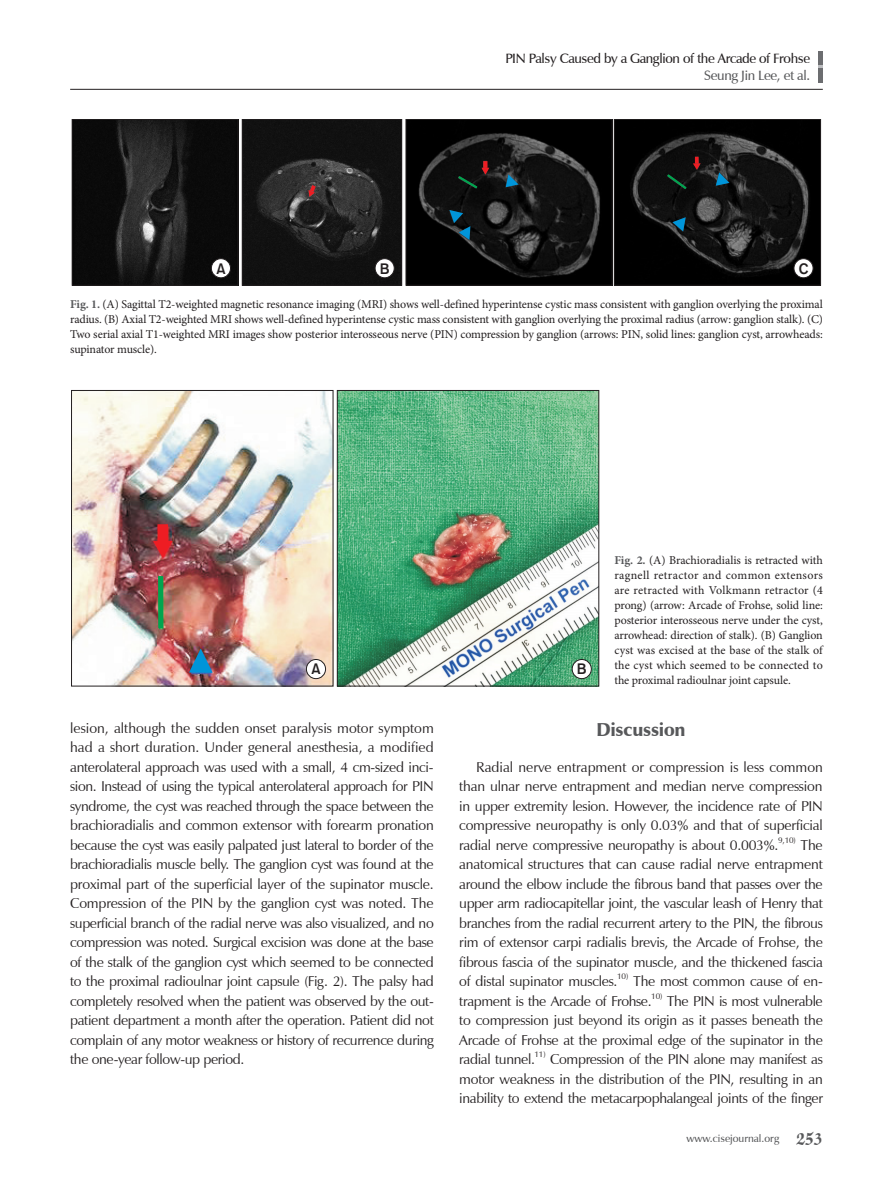
<style>
.page{position:relative;width:893px;height:1191px;background:#fff}
.page>*{position:absolute;margin:0;border:0;box-sizing:border-box;transform-origin:0 0}
.t1{font:900 18.75px "Zapf Humanist 601 BT";letter-spacing:-.01em;color:#57585a}
.t2{font:15px "Gothic 725 BT Bold A";color:#231f20}
.t3{font:14.25px/19.5px "Zapf Humanist 601 BT";letter-spacing:-.025em;color:#231f20;text-align:justify}
.t4{font:600 13.5px "Zapf Humanist 601 BT";letter-spacing:-.025em;color:#231f20}
.t5{font:600 13.5px "Zapf Humanist 601 BT";letter-spacing:-.025em;color:#57585a}
.t6{font:12px/15px "Minion Pro";letter-spacing:-.01em;color:#231f20;text-align:justify}
.t7{font:600 10.5px "Zapf Humanist 601 BT";color:#57585a}
.t8{font:8.25px "Zapf Humanist 601 BT";letter-spacing:-.02em;color:#231f20}
.s1{font-weight:700;color:#57585a}
.s2{font-family:"Zapf Chancery IT Cby BT";font-weight:700;font-size:19.5px}
</style>
<div class="page">
<hr style="left:819px;top:51px;width:4px;height:32px;background:#6c6d70">
<hr style="left:70px;top:89px;width:753px;height:1px;background:#231f20">
<svg style="left:72px;top:119px;width:749px;height:167px;background:#161616"></svg>
<div style="left:211px;top:259px;width:19px;height:19px;background:#fff;border-radius:50%"></div>
<div style="left:211px;top:258px;width:20px;height:20px;border:1px solid #231f20;border-radius:50%"></div>
<div style="left:794px;top:259px;width:19px;height:19px;background:#fff;border-radius:50%"></div>
<div style="left:794px;top:258px;width:19px;height:20px;border:1px solid #231f20;border-radius:50%"></div>
<svg style="left:242px;top:119px;width:371px;height:167px;background:#191919"></svg>
<svg style="left:308px;top:185px;width:8px;height:12px"></svg>
<svg style="left:456px;top:161px;width:33px;height:29px"></svg>
<svg style="left:506px;top:174px;width:13px;height:13px"></svg>
<svg style="left:449px;top:210px;width:21px;height:30px"></svg>
<svg style="left:665px;top:157px;width:36px;height:34px"></svg>
<svg style="left:672px;top:217px;width:14px;height:14px"></svg>
<svg style="left:716px;top:172px;width:13px;height:14px"></svg>
<img style="left:71px;top:390px;width:528px;height:296px">
<div style="left:158px;top:576px;width:5px;height:52px;background:#00a54f"></div>
<svg style="left:189px;top:648px;width:24px;height:25px"></svg>
<svg style="left:153px;top:524px;width:20px;height:34px"></svg>
<p class="t4" style="left:505px;top:50px;width:306px">PIN Palsy Caused by a Ganglion of the Arcade of Frohse</p>
<p class="t5" style="left:704px;top:67px;width:107px">Seung Jin Lee, et al.</p>
<p class="t2" style="left:216px;top:259px;width:11px">A</p>
<p class="t2" style="left:380px;top:259px;width:11px">B</p>
<p class="t2" style="left:799px;top:259px;width:11px">C</p>
<p class="t6" style="left:70px;top:297px;width:754px"><span class="s1">Fig. 1.</span> (A) Sagittal T2-weighted magnetic resonance imaging (MRI) shows well-defined hyperintense cystic mass consistent with ganglion overlying the proximal radius. (B) Axial T2-weighted MRI shows well-defined hyperintense cystic mass consistent with ganglion overlying the proximal radius (arrow: ganglion stalk). (C)<br>Two serial axial T1-weighted MRI images show posterior interosseous nerve (PIN) compression by ganglion (arrows: PIN, solid lines: ganglion cyst, arrowheads: supinator muscle).</p>
<p class="t2" style="left:311px;top:660px;width:11px">A</p>
<p class="t2" style="left:577px;top:660px;width:11px">B</p>
<p class="t6" style="left:614px;top:553px;width:210px"><span class="s1">Fig. 2.</span> (A) Brachioradialis is retracted with ragnell retractor and common extensors are retracted with Volkmann retractor (4 prong) (arrow: Arcade of Frohse, solid line: posterior interosseous nerve under the cyst, arrowhead: direction of stalk). (B) Ganglion cyst was excised at the base of the stalk of the cyst which seemed to be connected to the proximal radioulnar joint capsule.</p>
<p class="t3" style="left:70px;top:718px;width:365px">lesion, although the sudden onset paralysis motor symptom had a short duration. Under general anesthesia, a modified anterolateral approach was used with a small, 4 cm-sized inci&shy;sion. Instead of using the typical anterolateral approach for PIN syndrome, the cyst was reached through the space between the brachioradialis and common extensor with forearm pronation because the cyst was easily palpated just lateral to border of the brachioradialis muscle belly. The ganglion cyst was found at the proximal part of the superficial layer of the supinator muscle.<br>Compression of the PIN by the ganglion cyst was noted. The superficial branch of the radial nerve was also visualized, and no compression was noted. Surgical excision was done at the base of the stalk of the ganglion cyst which seemed to be connected to the proximal radioulnar joint capsule (Fig. 2). The palsy had completely resolved when the patient was observed by the out&shy;patient department a month after the operation. Patient did not complain of any motor weakness or history of recurrence during the one-year follow-up period.</p>
<h1 class="t1" style="left:596px;top:718px;width:91px">Discussion</h1>
<p class="t3" style="left:459px;top:757px;width:365px;text-indent:17px">Radial nerve entrapment or compression is less common than ulnar nerve entrapment and median nerve compression in upper extremity lesion. However, the incidence rate of PIN compressive neuropathy is only 0.03% and that of superficial radial nerve compressive neuropathy is about 0.003%.</p>
<p class="t8" style="left:778px;top:835px;width:19px">9,10)</p>
<p class="t3" style="left:459px;top:835px;width:365px;text-indent:341px">The anatomical structures that can cause radial nerve entrapment around the elbow include the fibrous band that passes over the upper arm radiocapitellar joint, the vascular leash of Henry that branches from the radial recurrent artery to the PIN, the fibrous rim of extensor carpi radialis brevis, the Arcade of Frohse, the fibrous fascia of the supinator muscle, and the thickened fascia of distal supinator muscles.</p>
<p class="t8" style="left:617px;top:971px;width:13px">10)</p>
<p class="t3" style="left:459px;top:971px;width:365px;text-indent:174px">The most common cause of en&shy;trapment is the Arcade of Frohse.</p>
<p class="t8" style="left:651px;top:991px;width:12px">10)</p>
<p class="t3" style="left:459px;top:991px;width:365px;text-indent:207px">The PIN is most vulnerable to compression just beyond its origin as it passes beneath the Arcade of Frohse at the proximal edge of the supinator in the radial tunnel.</p>
<p class="t8" style="left:535px;top:1049px;width:12px">11)</p>
<p class="t3" style="left:459px;top:1049px;width:365px;text-indent:91px">Compression of the PIN alone may manifest as motor weakness in the distribution of the PIN, resulting in an inability to extend the metacarpophalangeal joints of the finger</p>
<p class="t7" style="left:686px;top:1132px;width:138px">www.cisejournal.org <span class="s2">253</span></p>
</div>
